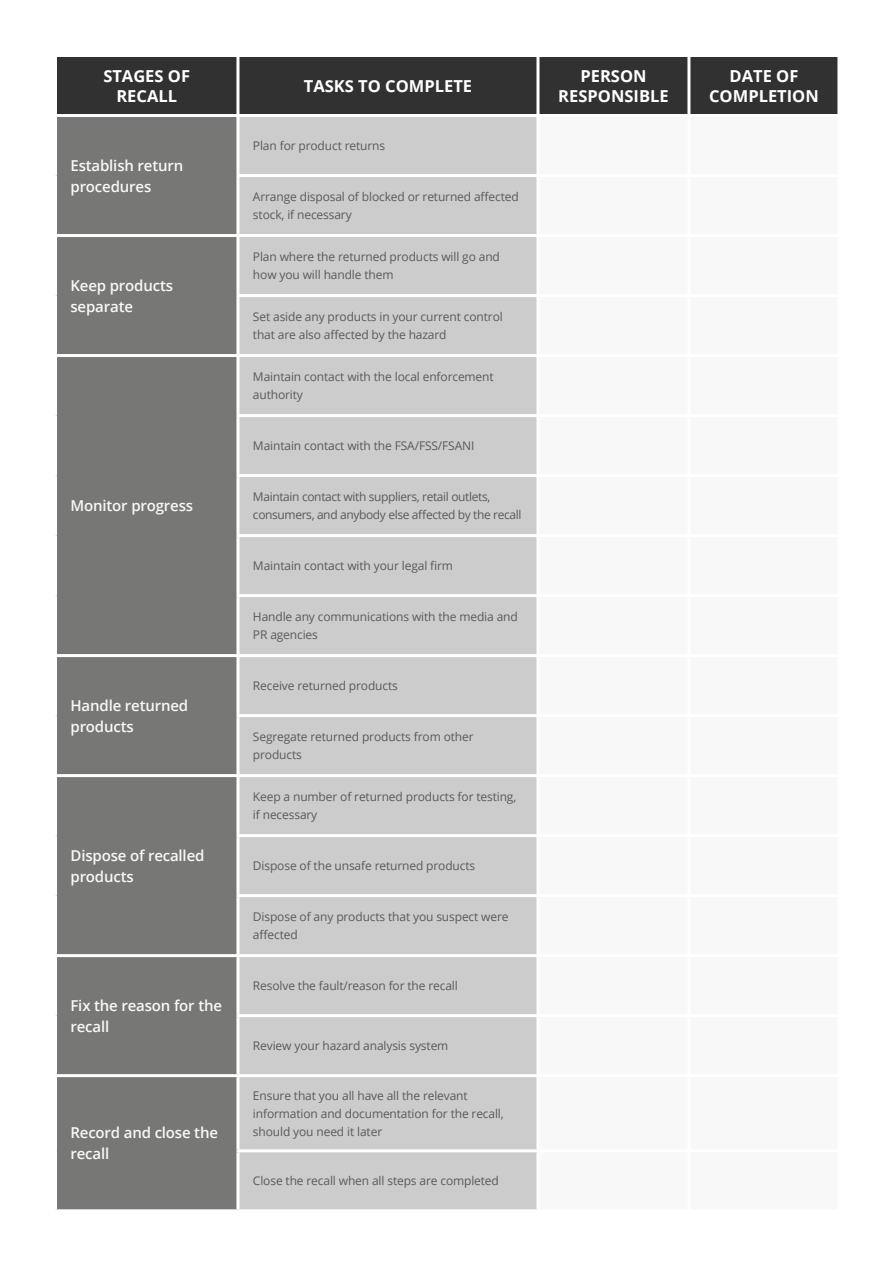
<style>
.page{position:relative;width:893px;height:1263px;background:#fff}
.page>*{position:absolute;margin:0;border:0;box-sizing:border-box;transform-origin:0 0}
.t1{font:700 16.5px/19.5px "Open Sans";color:#fff;text-align:center}
.t2{font:600 15px/21px "Open Sans";letter-spacing:-.01em;color:#f8f8f8}
.t3{font:12px/18px "Open Sans";letter-spacing:-.01em;color:#5a5a5a}
.t4{font:12px/18px "Open Sans";letter-spacing:-.03em;color:#5a5a5a}
</style>
<div class="page">
<div style="left:57px;top:57px;width:780px;height:57px;background:#323131"></div>
<div style="left:57px;top:117px;width:179px;height:1092px;background:#777776"></div>
<div style="left:239px;top:117px;width:297px;height:1092px;background:#ccc"></div>
<hr style="left:236px;top:57px;width:3px;height:57px;background:#fff">
<hr style="left:536px;top:57px;width:3px;height:57px;background:#fff">
<hr style="left:687px;top:57px;width:3px;height:57px;background:#fff">
<hr style="left:236px;top:174px;width:302px;height:3px;background:#fff">
<hr style="left:54px;top:234px;width:184px;height:3px;background:#fff">
<hr style="left:238px;top:234px;width:300px;height:3px;background:#fff">
<hr style="left:236px;top:294px;width:302px;height:3px;background:#fff">
<hr style="left:54px;top:354px;width:184px;height:3px;background:#fff">
<hr style="left:238px;top:354px;width:300px;height:3px;background:#fff">
<hr style="left:236px;top:414px;width:302px;height:3px;background:#fff">
<hr style="left:236px;top:474px;width:302px;height:3px;background:#fff">
<hr style="left:236px;top:534px;width:302px;height:3px;background:#fff">
<hr style="left:236px;top:594px;width:302px;height:3px;background:#fff">
<hr style="left:54px;top:654px;width:184px;height:3px;background:#fff">
<hr style="left:238px;top:654px;width:300px;height:3px;background:#fff">
<hr style="left:236px;top:714px;width:302px;height:3px;background:#fff">
<hr style="left:54px;top:774px;width:184px;height:3px;background:#fff">
<hr style="left:238px;top:774px;width:300px;height:3px;background:#fff">
<hr style="left:236px;top:834px;width:302px;height:3px;background:#fff">
<hr style="left:236px;top:894px;width:302px;height:3px;background:#fff">
<hr style="left:54px;top:954px;width:184px;height:3px;background:#fff">
<hr style="left:238px;top:954px;width:300px;height:3px;background:#fff">
<hr style="left:236px;top:1014px;width:302px;height:3px;background:#fff">
<hr style="left:54px;top:1074px;width:184px;height:3px;background:#fff">
<hr style="left:238px;top:1074px;width:300px;height:3px;background:#fff">
<hr style="left:236px;top:1149px;width:302px;height:3px;background:#fff">
<h1 class="t1" style="left:103px;top:66px;width:88px">STAGES OF<br>RECALL</h1>
<h1 class="t1" style="left:304px;top:76px;width:170px">TASKS TO COMPLETE</h1>
<h1 class="t1" style="left:558px;top:66px;width:112px">PERSON<br>RESPONSIBLE</h1>
<h1 class="t1" style="left:709px;top:66px;width:111px">DATE OF<br>COMPLETION</h1>
<p class="t2" style="left:70px;top:154px;width:114px">Establish return procedures</p>
<p class="t2" style="left:70px;top:274px;width:104px">Keep products separate</p>
<p class="t2" style="left:70px;top:495px;width:124px">Monitor progress</p>
<p class="t2" style="left:70px;top:694px;width:119px">Handle returned products</p>
<p class="t2" style="left:70px;top:844px;width:135px">Dispose of recalled products</p>
<p class="t2" style="left:70px;top:994px;width:153px">Fix the reason for the recall</p>
<p class="t2" style="left:70px;top:1122px;width:149px">Record and close the recall</p>
<p class="t3" style="left:253px;top:136px;width:134px">Plan for product returns</p>
<p class="t3" style="left:253px;top:187px;width:267px">Arrange disposal of blocked or returned affected stock, if necessary</p>
<p class="t3" style="left:253px;top:247px;width:249px">Plan where the returned products will go and how you will handle them</p>
<p class="t3" style="left:253px;top:307px;width:251px">Set aside any products in your current control that are also affected by the hazard</p>
<p class="t3" style="left:253px;top:367px;width:242px">Maintain contact with the local enforcement authority</p>
<p class="t3" style="left:253px;top:436px;width:223px">Maintain contact with the FSA/FSS/FSANI</p>
<p class="t4" style="left:253px;top:487px;width:270px">Maintain contact with suppliers, retail outlets, consumers, and anybody else affected by the recall</p>
<p class="t3" style="left:253px;top:556px;width:202px">Maintain contact with your legal firm</p>
<p class="t3" style="left:253px;top:607px;width:266px">Handle any communications with the media and<br>PR agencies</p>
<p class="t3" style="left:253px;top:676px;width:146px">Receive returned products</p>
<p class="t3" style="left:253px;top:727px;width:222px">Segregate returned products from other products</p>
<p class="t3" style="left:253px;top:787px;width:265px">Keep a number of returned products for testing, if necessary</p>
<p class="t3" style="left:253px;top:856px;width:224px">Dispose of the unsafe returned products</p>
<p class="t3" style="left:253px;top:907px;width:257px">Dispose of any products that you suspect were affected</p>
<p class="t3" style="left:253px;top:976px;width:206px">Resolve the fault/reason for the recall</p>
<p class="t3" style="left:253px;top:1036px;width:197px">Review your hazard analysis system</p>
<p class="t3" style="left:253px;top:1086px;width:252px">Ensure that you all have all the relevant information and documentation for the recall, should you need it later</p>
<p class="t3" style="left:253px;top:1172px;width:247px">Close the recall when all steps are completed</p>
</div>
